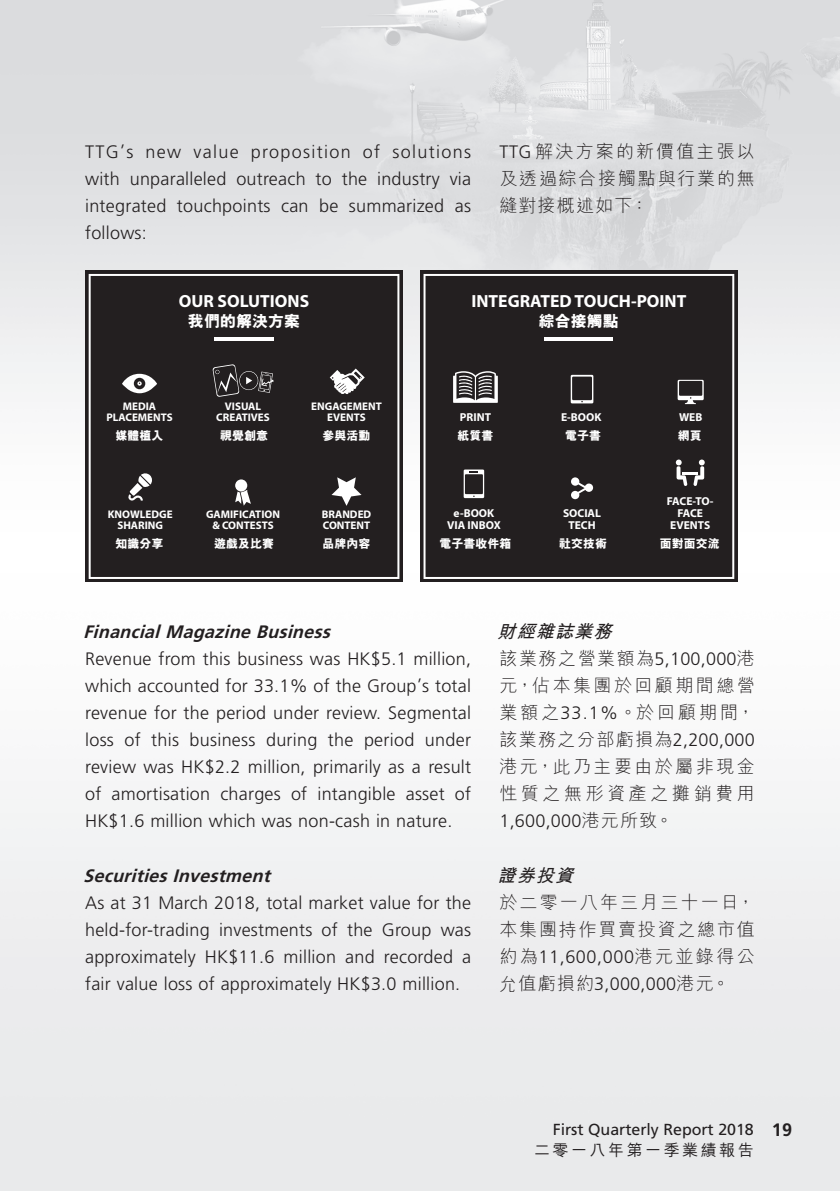
<style>
.page{position:relative;width:840px;height:1191px;background:#fff}
.page>*{position:absolute;margin:0;border:0;box-sizing:border-box;transform-origin:0 0}
.t1{font:300 18px/27px "Frutiger LT Std";letter-spacing:.015em;color:#231f20;text-align:justify}
.t2{font:300 18px/27px "M Hei HK";letter-spacing:.135em;color:#231f20}
.t3{font:300 18px/27px "M Hei HK";letter-spacing:.115em;color:#231f20;text-align:justify}
.t4{font:italic 700 18px "Frutiger LT Std";color:#231f20}
.t5{font:300 18px/27px "Frutiger LT Std";letter-spacing:.035em;color:#231f20}
.t6{font:italic 700 18px "M Hei HK";color:#231f20}
.t7{font:700 18px "Frutiger LT Std";color:#231f20}
.t8{font:700 17.6px "Myriad Pro";color:#fff}
.t9{font:16px "Frutiger LT Std";letter-spacing:-.005em;color:#231f20}
.t10{font:500 16px "M Hei HK";letter-spacing:.155em;color:#231f20}
.t11{font:800 16px "M Hei HK";color:#fff}
.t12{font:800 12px "M Hei HK";color:#fff}
.t13{font:700 11.6px/12.2px "Myriad Pro";color:#fff;text-align:center}
.t14{font:700 11px/11.6px "Myriad Pro";color:#fff;text-align:center}
.s1{font-family:"Frutiger LT Std"}
.s2{font-weight:700;font-style:italic}
.s3{font-family:"M Hei HK"}
</style>
<div class="page">
<img style="left:0;top:0;width:839px;height:1191px">
<div style="left:85px;top:270px;width:318px;height:312px;background:#231f20"></div>
<div style="left:89px;top:274px;width:310px;height:305px;border:2px solid #fff"></div>
<hr style="left:214px;top:337px;width:59px;height:3px;background:#fff">
<div style="left:420px;top:270px;width:317px;height:312px;background:#231f20"></div>
<div style="left:423px;top:274px;width:310px;height:305px;border:2px solid #fff"></div>
<hr style="left:544px;top:337px;width:68px;height:3px;background:#fff">
<svg style="left:122px;top:374px;width:35px;height:19px"></svg>
<div style="left:134px;top:378px;width:11px;height:11px;background:#231f20;border-radius:50%"></div>
<svg style="left:137px;top:381px;width:5px;height:5px"></svg>
<svg style="left:128px;top:473px;width:24px;height:27px"></svg>
<div style="left:235px;top:479px;width:12px;height:12px;background:#fff;border-radius:50%"></div>
<svg style="left:235px;top:490px;width:16px;height:15px"></svg>
<svg style="left:331px;top:477px;width:30px;height:29px"></svg>
<svg style="left:212px;top:364px;width:27px;height:33px"></svg>
<svg style="left:239px;top:371px;width:19px;height:19px"></svg>
<div style="left:240px;top:371px;width:17px;height:18px;background:#231f20;border-radius:50%"></div>
<svg style="left:246px;top:377px;width:6px;height:7px"></svg>
<svg style="left:258px;top:371px;width:15px;height:22px"></svg>
<svg style="left:329px;top:368px;width:36px;height:26px"></svg>
<svg style="left:453px;top:371px;width:44px;height:32px"></svg>
<svg style="left:570px;top:375px;width:23px;height:28px"></svg>
<div style="left:571px;top:376px;width:20px;height:24px;background:#231f20"></div>
<svg style="left:677px;top:380px;width:26px;height:24px"></svg>
<svg style="left:463px;top:469px;width:21px;height:29px"></svg>
<div style="left:464px;top:474px;width:18px;height:20px;background:#231f20"></div>
<svg style="left:571px;top:477px;width:21px;height:22px"></svg>
<svg style="left:675px;top:459px;width:29px;height:27px"></svg>
<p class="t1" style="left:85px;top:138px;width:387px">TTG’s new value proposition of solutions with unparalleled outreach to the industry via integrated touchpoints can be summarized as follows:</p>
<p class="t3" style="left:499px;top:137px;width:257px"><span class="s1">TTG</span>解決方案的新價值主張以及透過綜合接觸點與行業的無縫對接概述如下：</p>
<p class="t8" style="left:179px;top:289px;width:132px">OUR SOLUTIONS</p>
<p class="t11" style="left:188px;top:313px;width:114px">我們的解決方案</p>
<p class="t8" style="left:471px;top:289px;width:216px">INTEGRATED TOUCH-POINT</p>
<p class="t11" style="left:538px;top:313px;width:81px">綜合接觸點</p>
<p class="t14" style="left:106px;top:400px;width:68px">MEDIA<br>PLACEMENTS</p>
<p class="t14" style="left:216px;top:400px;width:55px">VISUAL<br>CREATIVES</p>
<p class="t14" style="left:311px;top:400px;width:72px">ENGAGEMENT<br>EVENTS</p>
<p class="t13" style="left:459px;top:411px;width:33px">PRINT</p>
<p class="t13" style="left:560px;top:411px;width:42px">E-BOOK</p>
<p class="t13" style="left:678px;top:411px;width:25px">WEB</p>
<p class="t12" style="left:115px;top:429px;width:49px">媒體植入</p>
<p class="t12" style="left:220px;top:429px;width:49px">視覺創意</p>
<p class="t12" style="left:322px;top:429px;width:49px">參與活動</p>
<p class="t12" style="left:457px;top:429px;width:37px">紙質書</p>
<p class="t12" style="left:564px;top:429px;width:37px">電子書</p>
<p class="t12" style="left:677px;top:429px;width:25px">網頁</p>
<p class="t14" style="left:108px;top:508px;width:66px">KNOWLEDGE<br>SHARING</p>
<p class="t14" style="left:206px;top:508px;width:75px">GAMIFICATION &amp; CONTESTS</p>
<p class="t14" style="left:321px;top:508px;width:51px;text-align:left">BRANDED<br>CONTENT</p>
<p class="t13" style="left:447px;top:507px;width:55px">e-BOOK<br>VIA INBOX</p>
<p class="t13" style="left:562px;top:507px;width:39px">SOCIAL<br>TECH</p>
<p class="t13" style="left:666px;top:494px;width:48px">FACE-TO-<br>FACE<br>EVENTS</p>
<p class="t12" style="left:115px;top:537px;width:49px">知識分享</p>
<p class="t12" style="left:214px;top:537px;width:61px">遊戲及比賽</p>
<p class="t12" style="left:322px;top:537px;width:49px">品牌內容</p>
<p class="t12" style="left:439px;top:537px;width:73px">電子書收件箱</p>
<p class="t12" style="left:558px;top:537px;width:49px">社交技術</p>
<p class="t12" style="left:659px;top:537px;width:61px">面對面交流</p>
<p class="t4" style="left:83px;top:621px;width:253px">FinancialMagazine Business</p>
<p class="t1" style="left:85px;top:645px;width:387px">Revenue from this business was HK$5.1 million, which accounted for 33.1% of the Group’s total revenue for the period under review. Segmental loss of this business during the period under review was HK$2.2 million, primarily as a result of amortisation charges of intangible asset of HK$1.6 million which was non-cash in nature.</p>
<p class="t4" style="left:83px;top:865px;width:193px">SecuritiesInvestment</p>
<p class="t1" style="left:85px;top:889px;width:387px">As at 31 March 2018, total market value for the held-for-trading investments of the Group was approximately HK$11.6 million and recorded a fair value loss of approximately HK$3.0 million.</p>
<p class="t2" style="left:497px;top:617px;width:259px"><span class="s2">財經雜誌業務<br></span>該業務之營業額為<span class="s1">5,100,000</span>港元，佔本集團於回顧期間總營業額之<span class="s1">33.1%</span>。於回顧期間，該業務之分部虧損為<span class="s1">2,200,000</span>港元，此乃主要由於屬非現金性質之無形資產之攤銷費用</p>
<p class="t1" style="left:499px;top:807px;width:175px">1,600,000<span class="s3">港元所致。</span></p>
<p class="t6" style="left:497px;top:862px;width:83px">證券投資</p>
<p class="t3" style="left:499px;top:889px;width:257px">於二零一八年三月三十一日，本集團持作買賣投資之總市值</p>
<p class="t5" style="left:499px;top:943px;width:257px"><span class="s3">約為</span>11,600,000<span class="s3">港元並錄得公允值虧損約</span>3,000,000<span class="s3">港元。</span></p>
<p class="t9" style="left:552px;top:1119px;width:202px">First Quarterly Report 2018</p>
<p class="t10" style="left:534px;top:1138px;width:221px">二零一八年第一季業績報告</p>
<p class="t7" style="left:771px;top:1119px;width:22px">19</p>
</div>
